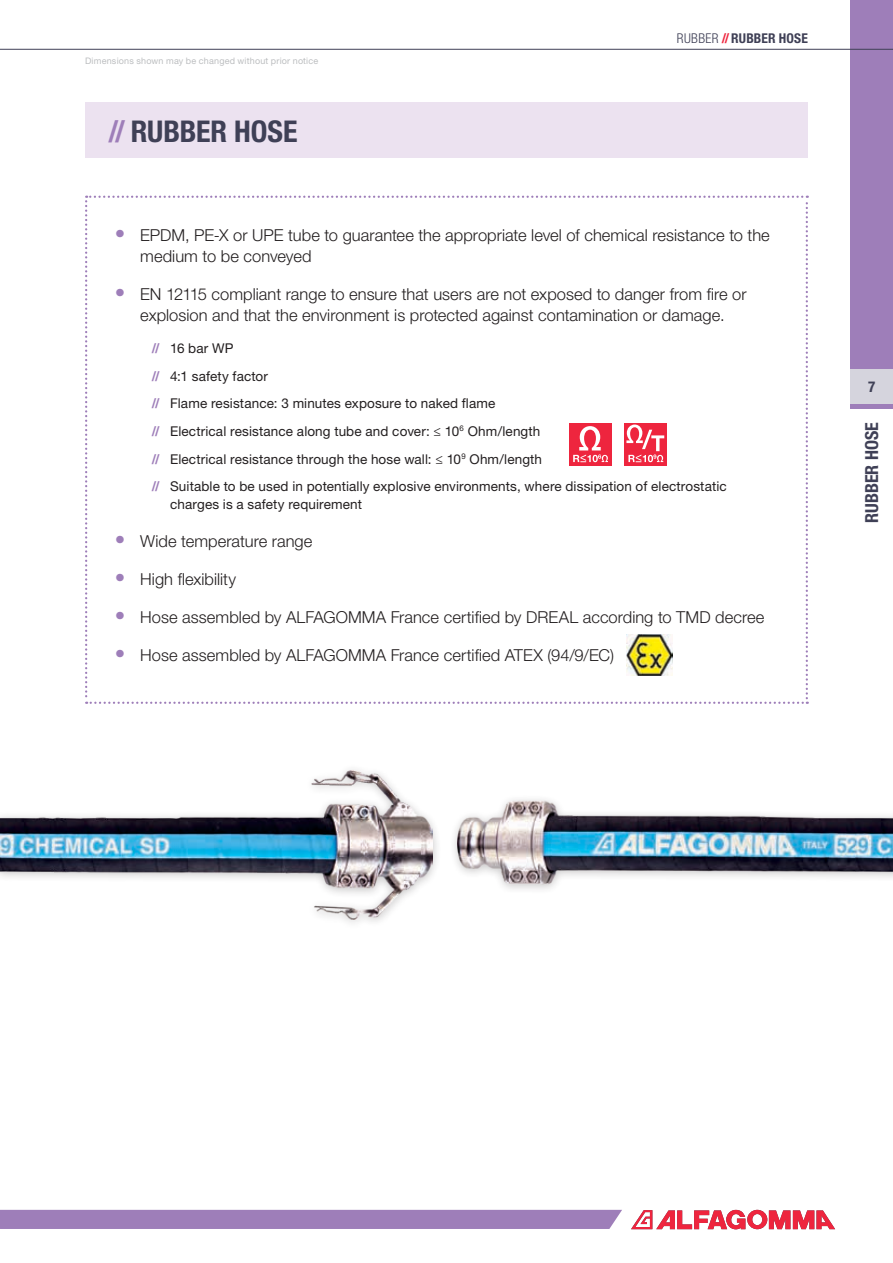
<style>
.page{position:relative;width:893px;height:1263px;background:#fff}
.page>*{position:absolute;margin:0;border:0;box-sizing:border-box;transform-origin:0 0}
.t1{font:700 condensed 30px "Helvetica Neue LT Std";letter-spacing:-.005em;color:#3f4056}
.t2{font:700 condensed 18px "Helvetica Neue LT Std";color:#3f4056}
.t3{font:300 16.5px/21px "Helvetica Neue LT Std";color:#231f20}
.t4{font:700 condensed 15px "Helvetica Neue LT Std";color:#3f4056}
.t5{font:13.5px/27.6px "Helvetica Neue LT Std";letter-spacing:.01em;color:#231f20}
.t6{font:700 condensed 13.5px "Helvetica Neue LT Std";letter-spacing:.01em;color:#3f4056}
.t7{font:9px "Helvetica Neue LT Std";letter-spacing:.02em;color:#bcbec0}
.s1{color:#9e7eb9}
.s2{font-weight:300}
.s3{color:#ee253e}
.s4{font-weight:700;font-size:21px;color:#9e7eb9}
.s5{font-weight:700;font-stretch:condensed;color:#9e7eb9}
</style>
<div class="page">
<div style="left:850px;top:0;width:43px;height:370px;background:#9e7eb9"></div>
<div style="left:850px;top:370px;width:43px;height:34px;background:#d5d4dd"></div>
<hr style="left:850px;top:404px;width:43px;height:4px;background:#9e7eb9">
<hr style="left:0;top:49px;width:893px;height:1px;background:#3f4056">
<svg style="left:631px;top:1210px;width:204px;height:19px"></svg>
<div style="left:0;top:1210px;width:622px;height:19px;background:#9e7eb9"></div>
<svg style="left:85px;top:196px;width:723px;height:508px"></svg>
<img style="left:626px;top:635px;width:47px;height:40px">
<div style="left:85px;top:102px;width:723px;height:55px;background:#ece2f0"></div>
<img style="left:0;top:771px;width:433px;height:149px">
<div style="left:449px;top:794px;width:444px;height:101px;background:#231f20;opacity:.25"></div>
<img style="left:458px;top:794px;width:435px;height:101px">
<p class="t7" style="left:85px;top:55px;width:235px">Dimensions shown may be changed without prior notice</p>
<h1 class="t1" style="left:108px;top:113px;width:191px"><span class="s1">//</span> RUBBER HOSE</h1>
<p class="t6" style="left:677px;top:30px;width:132px"><span class="s2">RUBBER</span> <span class="s3">//</span> RUBBER HOSE</p>
<p class="t3" style="left:140px;top:225px;width:631px;text-indent:-26px"><span class="s4">•</span> EPDM, PE-X or UPE tube to guarantee the appropriate level of chemical resistance to the medium to be conveyed</p>
<p class="t3" style="left:115px;top:284px;width:633px;text-align:center"><span class="s4">•</span> EN 12115 compliant range to ensure that users are not exposed to danger from fire or explosion and that the environment is protected against contamination or damage.</p>
<p class="t5" style="left:152px;top:334px;width:576px"><span class="s5">//</span> 16 bar WP<br><span class="s5">//</span> 4:1 safety factor<br><span class="s5">//</span> Flame resistance: 3 minutes exposure to naked flame<br><span class="s5">//</span> Electrical resistance along tube and cover: ≤ 10<sup>6</sup> Ohm/length<br><span class="s5">//</span> Electrical resistance through the hose wall: ≤ 10<sup>9</sup> Ohm/length<br><span class="s5">//</span> Suitable to be used in potentially explosive environments, where dissipation of electrostatic</p>
<p class="t5" style="left:170px;top:490px;width:194px">charges is a safety requirement</p>
<p class="t3" style="left:115px;top:530px;width:199px"><span class="s4">•</span> Wide temperature range</p>
<p class="t3" style="left:115px;top:568px;width:123px"><span class="s4">•</span> High flexibility</p>
<p class="t3" style="left:115px;top:606px;width:651px"><span class="s4">•</span> Hose assembled by ALFAGOMMA France certified by DREAL according to TMD decree</p>
<p class="t3" style="left:115px;top:644px;width:501px"><span class="s4">•</span> Hose assembled by ALFAGOMMA France certified ATEX (94/9/EC)</p>
<p class="t4" style="left:868px;top:378px;width:9px">7</p>
<p class="t2" style="left:861px;top:523px;width:102px;rotate:-90deg">RUBBER HOSE</p>
</div>
